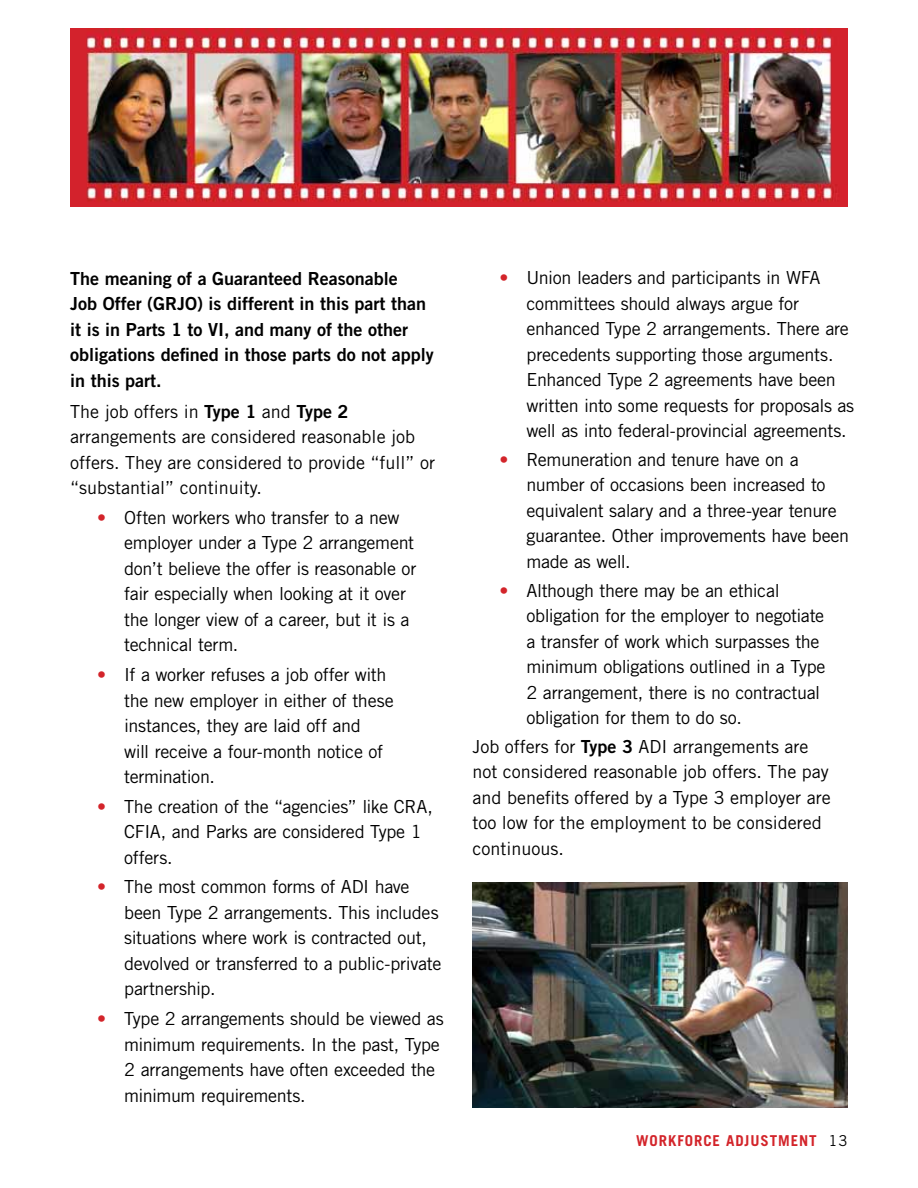
<style>
.page{position:relative;width:918px;height:1188px;background:#fff}
.page>*{position:absolute;margin:0;border:0;box-sizing:border-box;transform-origin:0 0}
.t1{font:18px/25.5px "Trade Gothic";letter-spacing:-.015em;color:#000}
.t2{font:18px/25.5px "Trade Gothic Bold Two";color:#000}
.t3{font:700 15px "Trade Gothic";letter-spacing:.06em;color:#d3242a}
.s1{font-family:"Trade Gothic Bold Two"}
.s2{color:#d3242a}
.s3{font-weight:400;color:#000}
</style>
<div class="page">
<img style="left:472px;top:882px;width:376px;height:225px">
<img style="left:70px;top:28px;width:778px;height:178px">
<p class="t2" style="left:70px;top:265px;width:365px">The meaning of a Guaranteed Reasonable<br>Job Offer (GRJO) is different in this part than it is in Parts 1 to VI, and many of the other obligations defined in those parts do not apply in this part.</p>
<p class="t1" style="left:70px;top:398px;width:366px">The job offers in <span class="s1">Type 1</span> and <span class="s1">Type 2 </span>arrangements are considered reasonable job offers. They are considered to provide “full” or “substantial” continuity.</p>
<p class="t1" style="left:124px;top:504px;width:294px;text-indent:-27px"><span class="s2">•</span> Often workers who transfer to a new employer under a Type 2 arrangement don’t believe the offer is reasonable or fair especially when looking at it over the longer view of a career, but it is a technical term.</p>
<p class="t1" style="left:124px;top:662px;width:271px;text-indent:-27px"><span class="s2">•</span> If a worker refuses a job offer with the new employer in either of these instances, they are laid off and<br>will receive a four-month notice of termination.</p>
<p class="t1" style="left:124px;top:793px;width:310px;text-indent:-27px"><span class="s2">•</span> The creation of the “agencies” like CRA,<br>CFIA, and Parks are considered Type 1 offers.</p>
<p class="t1" style="left:124px;top:874px;width:319px;text-indent:-27px"><span class="s2">•</span> The most common forms of ADI have been Type 2 arrangements. This includes situations where work is contracted out, devolved or transferred to a public-private partnership.</p>
<p class="t1" style="left:124px;top:1006px;width:321px;text-indent:-27px"><span class="s2">•</span> Type 2 arrangements should be viewed as minimum requirements. In the past, Type 2 arrangements have often exceeded the minimum requirements.</p>
<p class="t1" style="left:526px;top:265px;width:329px;text-indent:-27px"><span class="s2">•</span> Union leaders and participants in WFA committees should always argue for enhanced Type 2 arrangements. There are precedents supporting those arguments.<br>Enhanced Type 2 agreements have been written into some requests for proposals as well as into federal-provincial agreements.</p>
<p class="t1" style="left:526px;top:447px;width:324px;text-indent:-27px"><span class="s2">•</span> Remuneration and tenure have on a number of occasions been increased to equivalent salary and a three-year tenure guarantee. Other improvements have been made as well.</p>
<p class="t1" style="left:526px;top:577px;width:301px;text-indent:-27px"><span class="s2">•</span> Although there may be an ethical obligation for the employer to negotiate a transfer of work which surpasses the minimum obligations outlined in a Type 2 arrangement, there is no contractual obligation for them to do so.</p>
<p class="t1" style="left:472px;top:734px;width:360px">Job offers for <span class="s1">Type 3</span> ADI arrangements are not considered reasonable job offers. The pay and benefits offered by a Type 3 employer are too low for the employment to be considered continuous.</p>
<p class="t3" style="left:636px;top:1131px;width:213px">WORKFORCE ADJUSTMENT <span class="s3">13</span></p>
</div>
